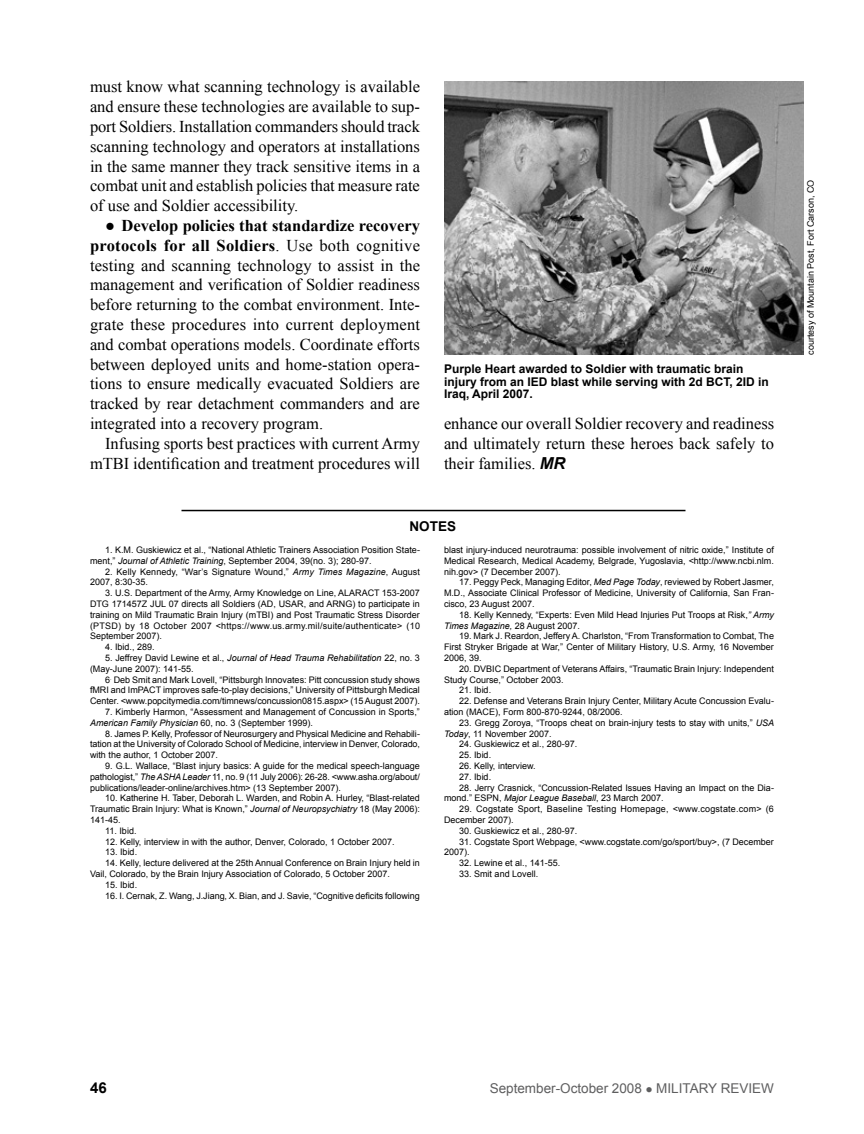
<style>
.page{position:relative;width:864px;height:1134px;background:#fff}
.page>*{position:absolute;margin:0;border:0;box-sizing:border-box;transform-origin:0 0}
.fob_Bullet{font:16.5px/19.8px "Times New Roman";color:#000;text-align:justify}
.fob{font:16.5px/19.8px "Times New Roman";color:#000;text-align:right}
.t1{font:700 15px "Arial";color:#000}
.t2{font:13.5px "Arial";color:#5e5e5f}
.t3{font:700 13.5px "Arial";color:#000}
.cutline{font:700 12px/12.8px "Arial";color:#000}
.ftnote{font:9px/10.8px "Arial";color:#000}
.ftnote-2{font:9px/10.8px "Arial";letter-spacing:.02em;color:#000}
.photocred{font:9px "Arial";color:#000}
.s1{font-weight:700}
.s2{font-family:"Arial";font-weight:700;font-style:italic}
.s3{font-style:italic}
</style>
<div class="page">
<img style="left:444px;top:81px;width:360px;height:274px">
<hr style="left:182px;top:510px;width:504px;height:1px;background:#000">
<p class="fob_Bullet" style="left:90px;top:77px;width:332px">must know what scanning technology is available and ensure these technologies are available to sup&shy;port Soldiers. Installation commanders should track scanning technology and operators at installations in the same manner they track sensitive items in a combat unit and establish policies that measure rate of use and Soldier accessibility.</p>
<p class="fob_Bullet" style="left:90px;top:215px;width:332px;text-indent:15px">● <span class="s1">Develop policies that standardize recovery protocols for all Soldiers</span>. Use both cognitive testing and scanning technology to assist in the management and verification of Soldier readiness before returning to the combat environment. Inte&shy;grate these procedures into current deployment and combat operations models. Coordinate efforts between deployed units and home-station opera&shy;tions to ensure medically evacuated Soldiers are tracked by rear detachment commanders and are integrated into a recovery program.</p>
<p class="fob" style="left:90px;top:433px;width:331px">Infusing sports best practices with current Army mTBI identification and treatment procedures will</p>
<p class="cutline" style="left:444px;top:363px;width:326px">Purple Heart awarded to Soldier with traumatic brain injury from an IED blast while serving with 2d BCT, 2ID in<br>Iraq, April 2007.</p>
<p class="fob" style="left:444px;top:414px;width:332px;text-align:justify">enhance our overall Soldier recovery and readiness and ultimately return these heroes back safely to their families. <span class="s2">MR</span></p>
<p class="t3" style="left:410px;top:518px;width:48px">NOTES</p>
<p class="ftnote" style="left:90px;top:545px;width:331px;text-indent:15px">1. K.M. Guskiewicz et al., “National Athletic Trainers Association Position State&shy;ment,” <span class="s3">Journal of Athletic Training</span>, September 2004, 39(no. 3); 280-97.</p>
<p class="ftnote" style="left:90px;top:566px;width:331px;text-indent:15px">2. Kelly Kennedy, “War’s Signature Wound,” <span class="s3">Army Times Magazine</span>, August<br>2007, 8:30-35.</p>
<p class="ftnote" style="left:90px;top:588px;width:332px;text-align:justify;text-indent:15px">3. U.S. Department of the Army, Army Knowledge on Line, ALARACT 153-2007<br>DTG 171457Z JUL 07 directs all Soldiers (AD, USAR, and ARNG) to participate in training on Mild Traumatic Brain Injury (mTBI) and Post Traumatic Stress Disorder (PTSD) by 18 October 2007 &lt;https://www.us.army.mil/suite/authenticate&gt; (10<br>September 2007).</p>
<p class="ftnote" style="left:105px;top:642px;width:51px">4. Ibid., 289.</p>
<p class="ftnote" style="left:90px;top:653px;width:332px;text-indent:15px">5. Jeffrey David Lewine et al., <span class="s3">Journal of Head Trauma Rehabilitation</span> 22, no. 3 (May-June 2007): 141-55.</p>
<p class="ftnote" style="left:90px;top:674px;width:332px;text-align:justify;text-indent:15px">6<sup>.</sup> Deb Smit and Mark Lovell, “Pittsburgh Innovates: Pitt concussion study shows fMRI and ImPACT improves safe-to-play decisions,” University of Pittsburgh Medical Center. &lt;www.popcitymedia.com/timnews/concussion0815.aspx&gt; (15 August 2007).</p>
<p class="ftnote" style="left:90px;top:707px;width:331px;text-indent:15px">7. Kimberly Harmon, “Assessment and Management of Concussion in Sports,”<br><span class="s3">American Family Physician</span> 60, no. 3 (September 1999).</p>
<p class="ftnote" style="left:90px;top:728px;width:332px;text-align:justify;text-indent:15px">8. James P. Kelly, Professor of Neurosurgery and Physical Medicine and Rehabili&shy;tation at the University of Colorado School of Medicine, interview in Denver, Colorado, with the author, 1 October 2007.</p>
<p class="ftnote" style="left:90px;top:761px;width:331px;text-align:justify;text-indent:15px">9. G.L. Wallace, “Blast injury basics: A guide for the medical speech-language pathologist,” <span class="s3">The ASHA Leader</span> 11, no. 9 (11 July 2006): 26-28. &lt;www.asha.org/about/ publications/leader-online/archives.htm&gt; (13 September 2007).</p>
<p class="ftnote" style="left:90px;top:793px;width:331px;text-align:justify;text-indent:15px">10. Katherine H. Taber, Deborah L. Warden, and Robin A. Hurley, “Blast-related Traumatic Brain Injury: What is Known,” <span class="s3">Journal of Neuropsychiatry</span> 18 (May 2006):<br>141-45.</p>
<p class="ftnote" style="left:105px;top:825px;width:33px">11. Ibid.</p>
<p class="ftnote" style="left:105px;top:836px;width:291px">12. Kelly, interview in with the author, Denver, Colorado, 1 October 2007.</p>
<p class="ftnote" style="left:105px;top:847px;width:34px">13. Ibid.</p>
<p class="ftnote" style="left:90px;top:858px;width:331px;text-indent:15px">14. Kelly, lecture delivered at the 25th Annual Conference on Brain Injury held in<br>Vail, Colorado, by the Brain Injury Association of Colorado, 5 October 2007.</p>
<p class="ftnote" style="left:105px;top:879px;width:34px">15. Ibid.</p>
<p class="ftnote" style="left:105px;top:890px;width:316px">16. I. Cernak, Z. Wang, J.Jiang, X. Bian, and J. Savie, “Cognitive deficits following</p>
<p class="ftnote" style="left:444px;top:545px;width:332px;text-align:justify">blast injury-induced neurotrauma: possible involvement of nitric oxide,” Institute of Medical Research, Medical Academy, Belgrade, Yugoslavia, &lt;http://www.ncbi.nlm. nih.gov&gt; (7 December 2007).</p>
<p class="ftnote" style="left:444px;top:577px;width:331px;text-align:justify;text-indent:15px">17. Peggy Peck, Managing Editor, <span class="s3">Med Page Today</span>, reviewed by Robert Jasmer, M.D., Associate Clinical Professor of Medicine, University of California, San Fran&shy;cisco, 23 August 2007.</p>
<p class="ftnote" style="left:444px;top:609px;width:331px;text-indent:15px">18. Kelly Kennedy, “Experts: Even Mild Head Injuries Put Troops at Risk,<span class="s3">” Army<br>Times Magazine,</span> 28 August 2007.</p>
<p class="ftnote" style="left:444px;top:631px;width:332px;text-align:justify;text-indent:15px">19. Mark J. Reardon, Jeffery A. Charlston, “From Transformation to Combat, The First Stryker Brigade at War,” Center of Military History, U.S. Army, 16 November 2006, 39.</p>
<p class="ftnote" style="left:444px;top:663px;width:331px;text-indent:15px">20. DVBIC Department of Veterans Affairs, “Traumatic Brain Injury: Independent<br>Study Course,” October 2003.</p>
<p class="ftnote" style="left:459px;top:685px;width:34px">21. Ibid.</p>
<p class="ftnote" style="left:444px;top:696px;width:331px;text-indent:15px">22. Defense and Veterans Brain Injury Center, Military Acute Concussion Evalu&shy;ation (MACE), Form 800-870-9244, 08/2006.</p>
<p class="ftnote" style="left:444px;top:717px;width:332px;text-indent:15px">23. Gregg Zoroya, “Troops cheat on brain-injury tests to stay with units,” <span class="s3">USA<br>Today</span>, 11 November 2007.</p>
<p class="ftnote" style="left:459px;top:739px;width:120px">24. Guskiewicz et al., 280-97.</p>
<p class="ftnote" style="left:459px;top:750px;width:34px">25. Ibid.</p>
<p class="ftnote" style="left:459px;top:761px;width:78px">26. Kelly, interview.</p>
<p class="ftnote" style="left:459px;top:771px;width:34px">27. Ibid.</p>
<p class="ftnote" style="left:444px;top:782px;width:331px;text-indent:15px">28. Jerry Crasnick, “Concussion-Related Issues Having an Impact on the Dia&shy;mond.” ESPN, <span class="s3">Major League Baseball</span>, 23 March 2007.</p>
<p class="ftnote-2" style="left:444px;top:804px;width:331px;text-indent:15px">29. Cogstate Sport, Baseline Testing Homepage, &lt;www.cogstate.com&gt; (6<br>December 2007).</p>
<p class="ftnote" style="left:459px;top:825px;width:120px">30. Guskiewicz et al., 280-97.</p>
<p class="ftnote" style="left:444px;top:836px;width:331px;text-indent:15px">31. Cogstate Sport Webpage, &lt;www.cogstate.com/go/sport/buy&gt;, (7 December<br>2007).</p>
<p class="ftnote" style="left:459px;top:858px;width:103px">32. Lewine et al., 141-55.</p>
<p class="ftnote" style="left:459px;top:869px;width:81px">33. Smit and Lovell.</p>
<p class="photocred" style="left:805px;top:355px;width:177px;rotate:-90deg">courtesy of Mountain Post, Fort Carson, CO</p>
<h2 class="t1" style="left:90px;top:1078px;width:18px">46</h2>
<h3 class="t2" style="left:490px;top:1080px;width:286px">September-October 2008 ● MILITARY REVIEW</h3>
</div>
